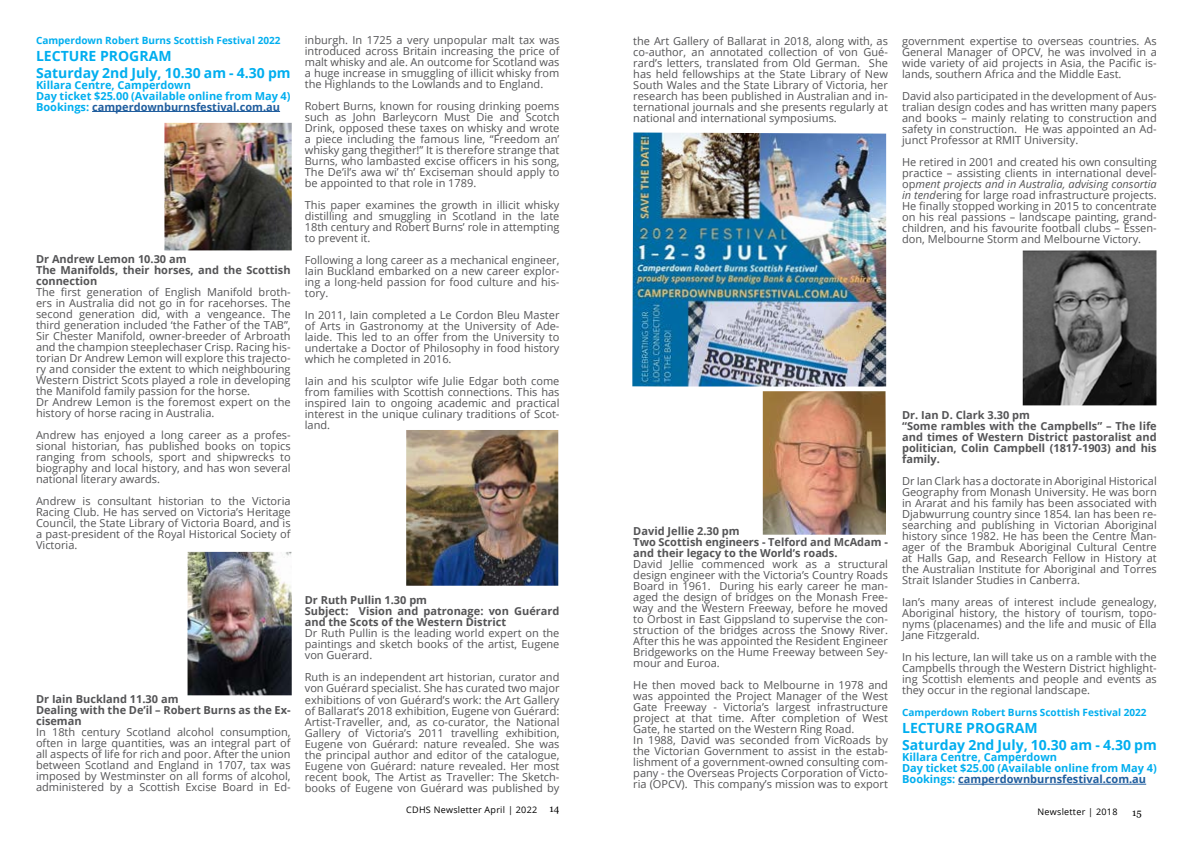
<style>
.page{position:relative;width:1191px;height:842px;background:#fff}
.page>*{position:absolute;margin:0;border:0;box-sizing:border-box;transform-origin:0 0}
.t1{font:700 14px/17px "Open Sans";color:#00aeef}
.t2{font:11px/11px "Open Sans";color:#545456;text-align:justify}
.t3{font:700 11px/11px "Open Sans";color:#545456}
.t4{font:700 11px/11px "Open Sans";color:#00aeef}
.t5{font:700 10px "Open Sans";color:#00aeef}
.t6{font:10px "Georgia";color:#000}
.t7{font:9px "Open Sans";letter-spacing:.03em;color:#000}
.s1{color:#215e9e}
.s2{font-family:"Georgia";font-size:10px}
.s3{font-style:italic}
</style>
<div class="page">
<hr style="left:92px;top:111px;width:188px;height:1px;background:#215e9e">
<hr style="left:958px;top:784px;width:188px;height:1px;background:#215e9e">
<img style="left:164px;top:123px;width:128px;height:127px">
<img style="left:406px;top:430px;width:152px;height:156px">
<img style="left:187px;top:552px;width:105px;height:143px">
<img style="left:1022px;top:250px;width:134px;height:155px">
<img style="left:632px;top:133px;width:254px;height:253px">
<img style="left:763px;top:391px;width:123px;height:144px">
<p class="t5" style="left:36px;top:33px;width:246px">Camperdown Robert Burns Scottish Festival 2022</p>
<p class="t1" style="left:36px;top:47px;width:256px">LECTURE PROGRAM<br>Saturday 2nd July, 10.30 am - 4.30 pm</p>
<p class="t4" style="left:36px;top:79px;width:256px">Killara Centre, Camperdown<br>Day ticket $25.00 (Available online from May 4)<br>Bookings: <span class="s1">camperdownburnsfestival.com.au</span></p>
<p class="t3" style="left:36px;top:253px;width:256px">Dr Andrew Lemon 10.30 am<br>The Manifolds, their horses, and the Scottish connection</p>
<p class="t2" style="left:36px;top:286px;width:256px;text-align:left">The first generation of English Manifold broth&shy;ers in Australia did not go in for racehorses. The second generation did, with a vengeance. The third generation included ‘the Father of the TAB”, Sir Chester Manifold, owner-breeder of Arbroath and the champion steeplechaser Crisp. Racing his&shy;torian Dr Andrew Lemon will explore this trajecto&shy;ry and consider the extent to which neighbouring Western District Scots played a role in developing the Manifold family passion for the horse.<br>Dr Andrew Lemon is the foremost expert on the history of horse racing in Australia.</p>
<p class="t2" style="left:36px;top:429px;width:256px">Andrew has enjoyed a long career as a profes&shy;sional historian, has published books on topics ranging from schools, sport and shipwrecks to biography and local history, and has won several national literary awards.</p>
<p class="t2" style="left:36px;top:495px;width:256px">Andrew is consultant historian to the Victoria Racing Club. He has served on Victoria’s Heritage Council, the State Library of Victoria Board, and is a past-president of the Royal Historical Society of Victoria.</p>
<p class="t2" style="left:305px;top:35px;width:256px">inburgh. In 1725 a very unpopular malt tax was introduced across Britain increasing the price of malt whisky and ale. An outcome for Scotland was a huge increase in smuggling of illicit whisky from the Highlands to the Lowlands and to England.</p>
<p class="t2" style="left:305px;top:101px;width:256px">Robert Burns, known for rousing drinking poems such as John Barleycorn Must Die and Scotch Drink, opposed these taxes on whisky and wrote a piece including the famous line, “Freedom an’ whisky gang thegither!” It is therefore strange that Burns, who lambasted excise officers in his song, The De’il’s awa wi’ th’ Exciseman should apply to be appointed to that role in 1789.</p>
<p class="t2" style="left:305px;top:200px;width:256px">This paper examines the growth in illicit whisky distilling and smuggling in Scotland in the late 18th century and Robert Burns’ role in attempting to prevent it.</p>
<p class="t2" style="left:305px;top:255px;width:256px">Following a long career as a mechanical engineer, Iain Buckland embarked on a new career explor&shy;ing a long-held passion for food culture and his&shy;tory.</p>
<p class="t2" style="left:305px;top:310px;width:256px">In 2011, Iain completed a Le Cordon Bleu Master of Arts in Gastronomy at the University of Ade&shy;laide. This led to an offer from the University to undertake a Doctor of Philosophy in food history which he completed in 2016.</p>
<p class="t2" style="left:305px;top:376px;width:256px">Iain and his sculptor wife Julie Edgar both come from families with Scottish connections. This has inspired Iain to ongoing academic and practical interest in the unique culinary traditions of Scot&shy;land.</p>
<p class="t3" style="left:36px;top:693px;width:256px">Dr Iain Buckland 11.30 am<br>Dealing with the De’il – Robert Burns as the Ex&shy;ciseman</p>
<p class="t2" style="left:36px;top:726px;width:256px">In 18th century Scotland alcohol consumption, often in large quantities, was an integral part of all aspects of life for rich and poor. After the union between Scotland and England in 1707, tax was imposed by Westminster on all forms of alcohol, administered by a Scottish Excise Board in Ed-</p>
<p class="t3" style="left:305px;top:595px;width:256px">Dr Ruth Pullin 1.30 pm<br>Subject: Vision and patronage: von Guérard and the Scots of the Western District</p>
<p class="t2" style="left:305px;top:628px;width:256px">Dr Ruth Pullin is the leading world expert on the paintings and sketch books of the artist, Eugene von Guerard.</p>
<p class="t2" style="left:305px;top:672px;width:256px">Ruth is an independent art historian, curator and von Guérard specialist. She has curated two major exhibitions of von Guérard’s work: the Art Gallery of Ballarat’s 2018 exhibition, Eugene von Guérard:<br>Artist-Traveller, and, as co-curator, the National Gallery of Victoria’s 2011 travelling exhibition, Eugene von Guérard: nature revealed. She was the principal author and editor of the catalogue, Eugene von Guérard: nature revealed. Her most recent book, The Artist as Traveller: The Sketch&shy;books of Eugene von Guérard was published by</p>
<p class="t7" style="left:406px;top:803px;width:155px">CDHS Newsletter April | 2022 <span class="s2">14</span></p>
<p class="t2" style="left:633px;top:35px;width:256px">the Art Gallery of Ballarat in 2018, along with, as co-author, an annotated collection of von Gué&shy;rard’s letters, translated from Old German. She has held fellowships at the State Library of New South Wales and the State Library of Victoria, her research has been published in Australian and in&shy;ternational journals and she presents regularly at national and international symposiums.</p>
<p class="t2" style="left:902px;top:35px;width:256px">government expertise to overseas countries. As General Manager of OPCV, he was involved in a wide variety of aid projects in Asia, the Pacific is&shy;lands, southern Africa and the Middle East.</p>
<p class="t2" style="left:902px;top:90px;width:256px">David also participated in the development of Aus&shy;tralian design codes and has written many papers and books – mainly relating to construction and safety in construction. He was appointed an Ad&shy;junct Professor at RMIT University.</p>
<p class="t2" style="left:902px;top:156px;width:256px">He retired in 2001 and created his own consulting practice – assisting clients in international devel&shy;op<span class="s3">ment projects and in Australia, advising consortia in tend</span>ering for large road infrastructure projects.<br>He finally stopped working in 2015 to concentrate on his real passions – landscape painting, grand&shy;children, and his favourite football clubs – Essen&shy;don, Melbourne Storm and Melbourne Victory.</p>
<p class="t3" style="left:633px;top:525px;width:256px">David Jellie 2.30 pm<br>Two Scottish engineers - Telford and McAdam - and their legacy to the World’s roads.</p>
<p class="t2" style="left:633px;top:558px;width:256px">David Jellie commenced work as a structural design engineer with the Victoria’s Country Roads Board in 1961. During his early career he man&shy;aged the design of bridges on the Monash Free&shy;way and the Western Freeway, before he moved to Orbost in East Gippsland to supervise the con&shy;struction of the bridges across the Snowy River.<br>After this he was appointed the Resident Engineer Bridgeworks on the Hume Freeway between Sey&shy;mour and Euroa.</p>
<p class="t2" style="left:633px;top:679px;width:256px;text-align:left">He then moved back to Melbourne in 1978 and was appointed the Project Manager of the West Gate Freeway - Victoria’s largest infrastructure project at that time. After completion of West Gate, he started on the Western Ring Road.<br>In 1988, David was seconded from VicRoads by the Victorian Government to assist in the estab&shy;lishment of a government-owned consulting com&shy;pany - the Overseas Projects Corporation of Victo&shy;ria (OPCV). This company’s mission was to export</p>
<p class="t3" style="left:902px;top:409px;width:256px">Dr. Ian D. Clark 3.30 pm<br>“Some rambles with the Campbells” – The life and times of Western District pastoralist and politician, Colin Campbell (1817-1903) and his family.</p>
<p class="t2" style="left:902px;top:475px;width:256px">Dr Ian Clark has a doctorate in Aboriginal Historical Geography from Monash University. He was born in Ararat and his family has been associated with Djabwurrung country since 1854. Ian has been re&shy;searching and publishing in Victorian Aboriginal history since 1982. He has been the Centre Man&shy;ager of the Brambuk Aboriginal Cultural Centre at Halls Gap, and Research Fellow in History at the Australian Institute for Aboriginal and Torres Strait Islander Studies in Canberra.</p>
<p class="t2" style="left:902px;top:596px;width:256px">Ian’s many areas of interest include genealogy, Aboriginal history, the history of tourism, topo&shy;nyms (placenames) and the life and music of Ella Jane Fitzgerald.</p>
<p class="t2" style="left:902px;top:651px;width:256px">In his lecture, Ian will take us on a ramble with the Campbells through the Western District highlight&shy;ing Scottish elements and people and events as they occur in the regional landscape.</p>
<p class="t5" style="left:902px;top:706px;width:246px">Camperdown Robert Burns Scottish Festival 2022</p>
<p class="t1" style="left:902px;top:719px;width:256px">LECTURE PROGRAM<br>Saturday 2nd July, 10.30 am - 4.30 pm</p>
<p class="t4" style="left:902px;top:751px;width:256px">Killara Centre, Camperdown<br>Day ticket $25.00 (Available online from May 4)<br>Bookings: <span class="s1">camperdownburnsfestival.com.au</span></p>
<p class="t7" style="left:1037px;top:806px;width:82px">Newsletter | 2018</p>
<p class="t6" style="left:1132px;top:805px;width:11px">15</p>
</div>
